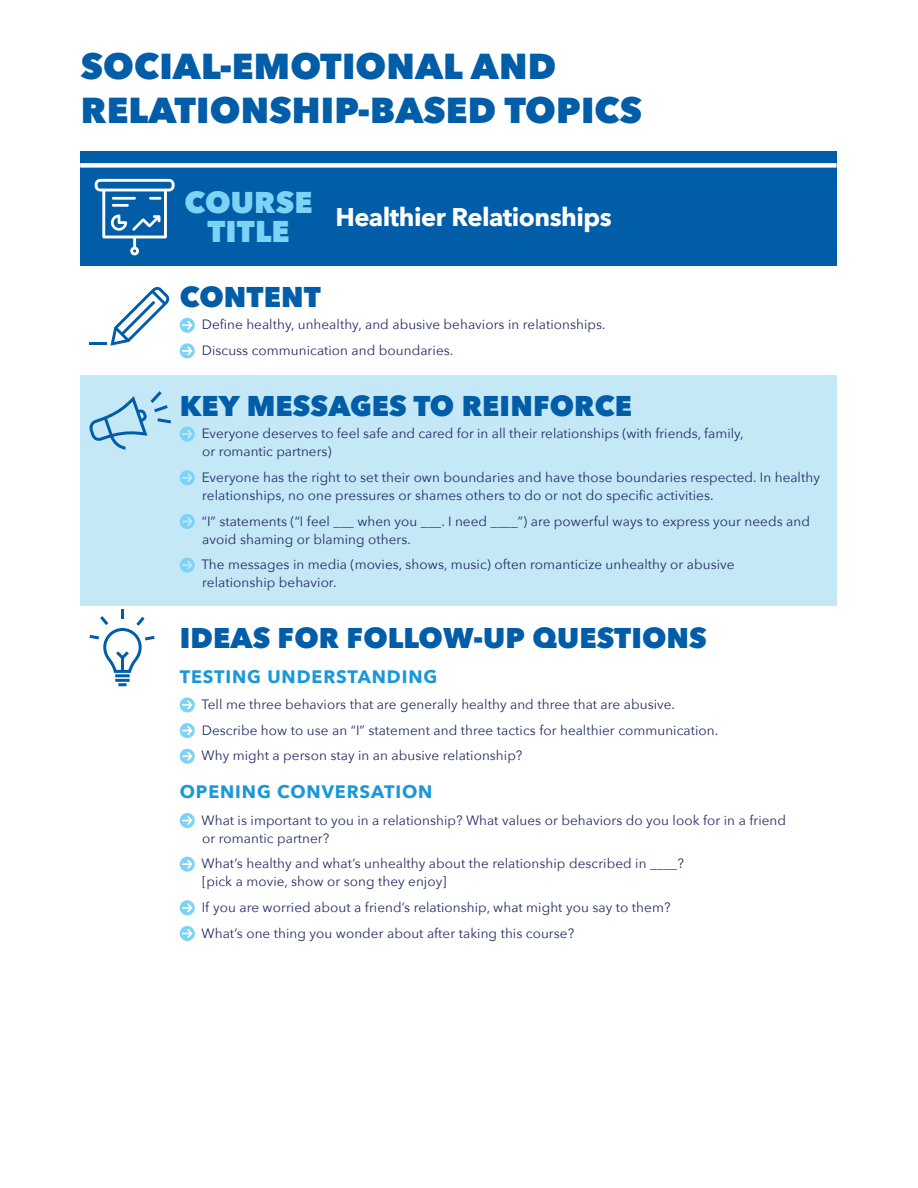
<style>
.page{position:relative;width:918px;height:1188px;background:#fff}
.page>*{position:absolute;margin:0;border:0;box-sizing:border-box;transform-origin:0 0}
.Heading_4{font:800 36px/43.2px "Avenir Next";letter-spacing:.005em;color:#015da7}
.Heading_2{font:800 30px/28.5px "Avenir Next";letter-spacing:.005em;color:#7cd3f6;text-align:center}
.Heading_4-2{font:800 28.5px "Avenir Next";letter-spacing:.005em;color:#015da7}
.Heading_3{font:700 25.5px "Avenir Next";letter-spacing:-.02em;color:#fff}
.Heading_5{font:700 18px "Avenir Next";letter-spacing:.05em;color:#1a98d6}
.Bullet_Arrow{font:13.5px/18px "Avenir Next";letter-spacing:.005em;color:#242c64}
</style>
<div class="page">
<div style="left:81px;top:375px;width:756px;height:230px;background:#c4e8f6"></div>
<svg style="left:180px;top:318px;width:15px;height:15px"></svg>
<svg style="left:180px;top:343px;width:15px;height:15px"></svg>
<svg style="left:180px;top:427px;width:15px;height:15px"></svg>
<svg style="left:180px;top:470px;width:15px;height:15px"></svg>
<svg style="left:180px;top:514px;width:15px;height:15px"></svg>
<svg style="left:180px;top:558px;width:15px;height:15px"></svg>
<svg style="left:180px;top:697px;width:15px;height:15px"></svg>
<svg style="left:180px;top:723px;width:15px;height:15px"></svg>
<svg style="left:180px;top:749px;width:15px;height:15px"></svg>
<svg style="left:180px;top:813px;width:15px;height:15px"></svg>
<svg style="left:180px;top:857px;width:15px;height:15px"></svg>
<svg style="left:180px;top:900px;width:15px;height:15px"></svg>
<svg style="left:180px;top:926px;width:15px;height:15px"></svg>
<svg style="left:110px;top:286px;width:60px;height:60px"></svg>
<hr style="left:89px;top:342px;width:18px;height:3px;background:#015da7">
<svg style="left:89px;top:391px;width:82px;height:59px"></svg>
<svg style="left:89px;top:610px;width:66px;height:76px"></svg>
<div style="left:80px;top:151px;width:757px;height:115px;background:#015da7"></div>
<div style="left:80px;top:163px;width:757px;height:5px;background:#fff"></div>
<svg style="left:95px;top:179px;width:80px;height:76px"></svg>
<p class="Heading_4" style="left:81px;top:45px;width:563px">SOCIAL-EMOTIONAL AND<br>RELATIONSHIP-BASED TOPICS</p>
<p class="Heading_2" style="left:184px;top:188px;width:130px">COURSE<br>TITLE</p>
<p class="Heading_3" style="left:335px;top:195px;width:278px">Healthier Relationships</p>
<p class="Heading_4-2" style="left:180px;top:279px;width:143px">CONTENT</p>
<p class="Bullet_Arrow" style="left:202px;top:315px;width:405px">Define healthy, unhealthy, and abusive behaviors in relationships.</p>
<p class="Bullet_Arrow" style="left:202px;top:341px;width:253px">Discuss communication and boundaries.</p>
<p class="Heading_4-2" style="left:180px;top:388px;width:454px">KEY MESSAGES TO REINFORCE</p>
<p class="Bullet_Arrow" style="left:202px;top:424px;width:544px">Everyone deserves to feel safe and cared for in all their relationships (with friends, family, or romantic partners)</p>
<p class="Bullet_Arrow" style="left:202px;top:468px;width:620px">Everyone has the right to set their own boundaries and have those boundaries respected. In healthy relationships, no one pressures or shames others to do or not do specific activities.</p>
<p class="Bullet_Arrow" style="left:202px;top:511px;width:610px">“I” statements (“I feel ___ when you ___. I need ____”) are powerful ways to express your needs and avoid shaming or blaming others.</p>
<p class="Bullet_Arrow" style="left:201px;top:555px;width:535px">The messages in media (movies, shows, music) often romanticize unhealthy or abusive relationship behavior.</p>
<p class="Heading_4-2" style="left:180px;top:621px;width:529px">IDEAS FOR FOLLOW-UP QUESTIONS</p>
<p class="Heading_5" style="left:180px;top:661px;width:259px">TESTING UNDERSTANDING</p>
<p class="Bullet_Arrow" style="left:201px;top:695px;width:475px">Tell me three behaviors that are generally healthy and three that are abusive.</p>
<p class="Bullet_Arrow" style="left:202px;top:720px;width:518px">Describe how to use an “I” statement and three tactics for healthier communication.</p>
<p class="Bullet_Arrow" style="left:202px;top:746px;width:322px">Why might a person stay in an abusive relationship?</p>
<p class="Heading_5" style="left:180px;top:776px;width:254px">OPENING CONVERSATION</p>
<p class="Bullet_Arrow" style="left:202px;top:810px;width:586px">What is important to you in a relationship? What values or behaviors do you look for in a friend or romantic partner?</p>
<p class="Bullet_Arrow" style="left:202px;top:854px;width:484px">What’s healthy and what’s unhealthy about the relationship described in ____? [pick a movie, show or song they enjoy]</p>
<p class="Bullet_Arrow" style="left:202px;top:898px;width:470px">If you are worried about a friend’s relationship, what might you say to them?</p>
<p class="Bullet_Arrow" style="left:202px;top:923px;width:374px">What’s one thing you wonder about after taking this course?</p>
</div>
